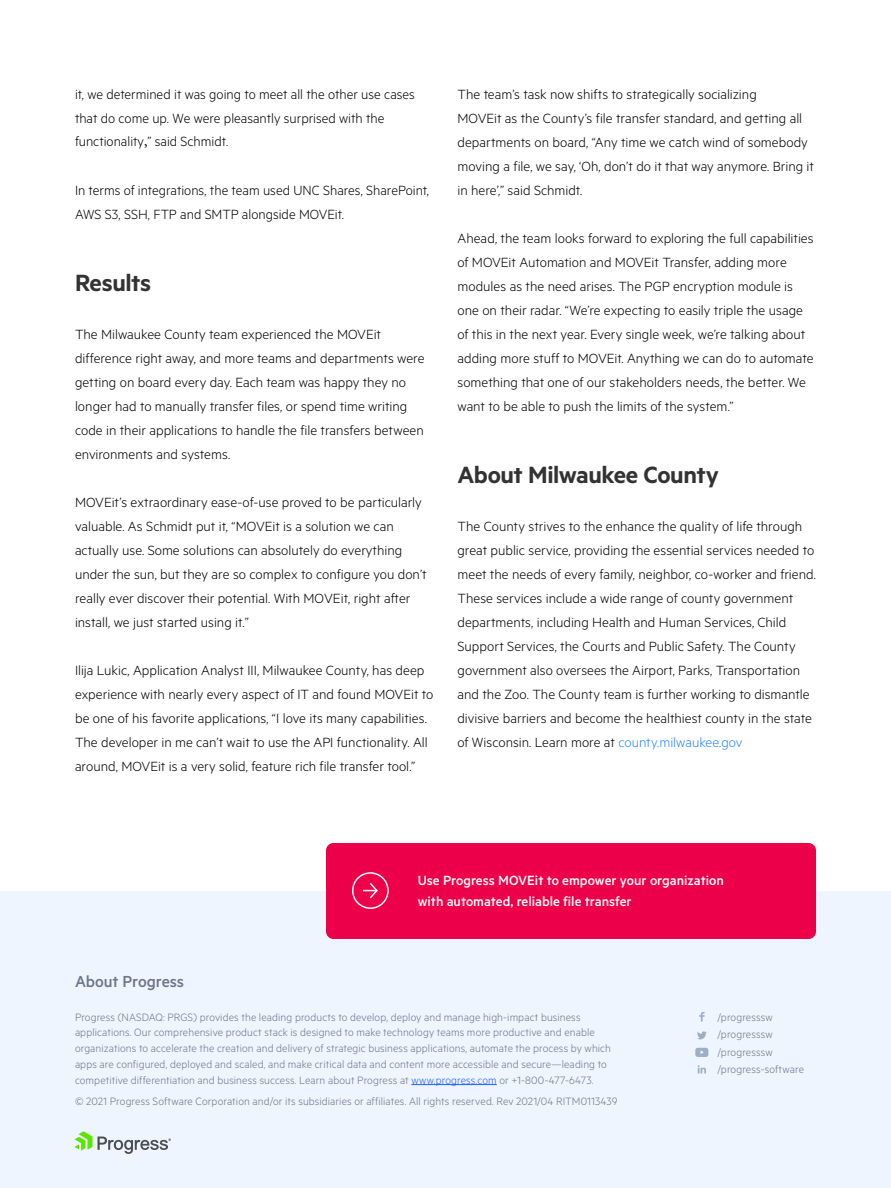
<style>
.page{position:relative;width:891px;height:1188px;background:#fff}
.page>*{position:absolute;margin:0;border:0;box-sizing:border-box;transform-origin:0 0}
.Body_1{font:600 26.4px "Metric";letter-spacing:-.015em;color:#333}
.t1{font:500 18px "Metric";letter-spacing:-.01em;color:#6c7589}
.Body_1-2{font:300 15px/24px "Metric";color:#000}
.t2{font:500 15px/21px "Metric";color:#fff}
.t3{font:300 12px/15.8px "Metric";letter-spacing:.01em;color:#6c7589}
.s1{font-family:"Minion Pro";font-weight:400}
.s2{color:#2989fc}
.s3{color:#225eff}
</style>
<div class="page">
<div style="left:0;top:891px;width:891px;height:297px;background:#eef5ff"></div>
<svg style="left:74px;top:1131px;width:97px;height:23px"></svg>
<hr style="left:411px;top:1084px;width:86px;height:1px;background:#225eff">
<svg style="left:699px;top:1012px;width:6px;height:10px"></svg>
<svg style="left:697px;top:1031px;width:10px;height:8px"></svg>
<svg style="left:698px;top:1065px;width:8px;height:8px"></svg>
<svg style="left:695px;top:1048px;width:13px;height:9px"></svg>
<div style="left:326px;top:843px;width:490px;height:96px;background:#ed0049;border-radius:8px"></div>
<div style="left:352px;top:872px;width:37px;height:37px;border:2px solid #fff;border-radius:50%"></div>
<svg style="left:363px;top:883px;width:15px;height:16px"></svg>
<p class="Body_1-2" style="left:75px;top:82px;width:342px">it, we determined it was going to meet all the other use cases that do come up. We were pleasantly surprised with the</p>
<p class="Body_1-2" style="left:75px;top:128px;width:155px">functionality<span class="s1">,</span>” said Schmidt.</p>
<p class="Body_1-2" style="left:75px;top:178px;width:356px">In terms of integrations, the team used UNC Shares, SharePoint,<br>AWS S3, SSH, FTP and SMTP alongside MOVEit.</p>
<p class="Body_1" style="left:75px;top:267px;width:78px">Results</p>
<p class="Body_1-2" style="left:75px;top:322px;width:351px">The Milwaukee County team experienced the MOVEit difference right away, and more teams and departments were getting on board every day. Each team was happy they no longer had to manually transfer files, or spend time writing code in their applications to handle the file transfers between environments and systems.</p>
<p class="Body_1-2" style="left:75px;top:490px;width:353px">MOVEit’s extraordinary ease-of-use proved to be particularly valuable. As Schmidt put it, “MOVEit is a solution we can actually use. Some solutions can absolutely do everything under the sun, but they are so complex to configure you don’t really ever discover their potential. With MOVEit, right after install, we just started using it.”</p>
<p class="Body_1-2" style="left:75px;top:658px;width:360px">Ilija Lukic, Application Analyst III, Milwaukee County, has deep experience with nearly every aspect of IT and found MOVEit to be one of his favorite applications, “I love its many capabilities.<br>The developer in me can’t wait to use the API functionality. All around, MOVEit is a very solid, feature rich file transfer tool.”</p>
<p class="Body_1-2" style="left:458px;top:82px;width:358px">The team’s task now shifts to strategically socializing<br>MOVEit as the County’s file transfer standard, and getting all departments on board, “Any time we catch wind of somebody moving a file, we say, ‘Oh, don’t do it that way anymore. Bring it in here’,” said Schmidt.</p>
<p class="Body_1-2" style="left:458px;top:226px;width:358px">Ahead, the team looks forward to exploring the full capabilities of MOVEit Automation and MOVEit Transfer, adding more modules as the need arises. The PGP encryption module is one on their radar. “We’re expecting to easily triple the usage of this in the next year. Every single week, we’re talking about adding more stuff to MOVEit. Anything we can do to automate something that one of our stakeholders needs, the better. We want to be able to push the limits of the system.”</p>
<p class="Body_1" style="left:458px;top:459px;width:263px">About Milwaukee County</p>
<p class="Body_1-2" style="left:458px;top:514px;width:360px">The County strives to the enhance the quality of life through great public service, providing the essential services needed to meet the needs of every family, neighbor, co-worker and friend.<br>These services include a wide range of county government departments, including Health and Human Services, Child Support Services, the Courts and Public Safety. The County government also oversees the Airport, Parks, Transportation and the Zoo. The County team is further working to dismantle divisive barriers and become the healthiest county in the state of Wisconsin. Learn more at <span class="s2">county.milwaukee.gov</span></p>
<p class="t2" style="left:418px;top:870px;width:308px">Use Progress MOVEit to empower your organization with automated, reliable file transfer</p>
<p class="t1" style="left:75px;top:971px;width:111px">About Progress</p>
<p class="t3" style="left:75px;top:1009px;width:537px">Progress (NASDAQ: PRGS) provides the leading products to develop, deploy and manage high-impact business applications. Our comprehensive product stack is designed to make technology teams more productive and enable organizations to accelerate the creation and delivery of strategic business applications, automate the process by which apps are configured, deployed and scaled, and make critical data and content more accessible and secure—leading to competitive differentiation and business success. Learn about Progress at <span class="s3">www.progress.com</span> or +1-800-477-6473.</p>
<p class="t3" style="left:75px;top:1093px;width:544px">© 2021 Progress Software Corporation and/or its subsidiaries or affiliates. All rights reserved. Rev 2021/04 RITM0113439</p>
<p class="t3" style="left:718px;top:1008px;width:88px;line-height:17.2px">/progresssw /progresssw /progresssw /progress-software</p>
</div>
